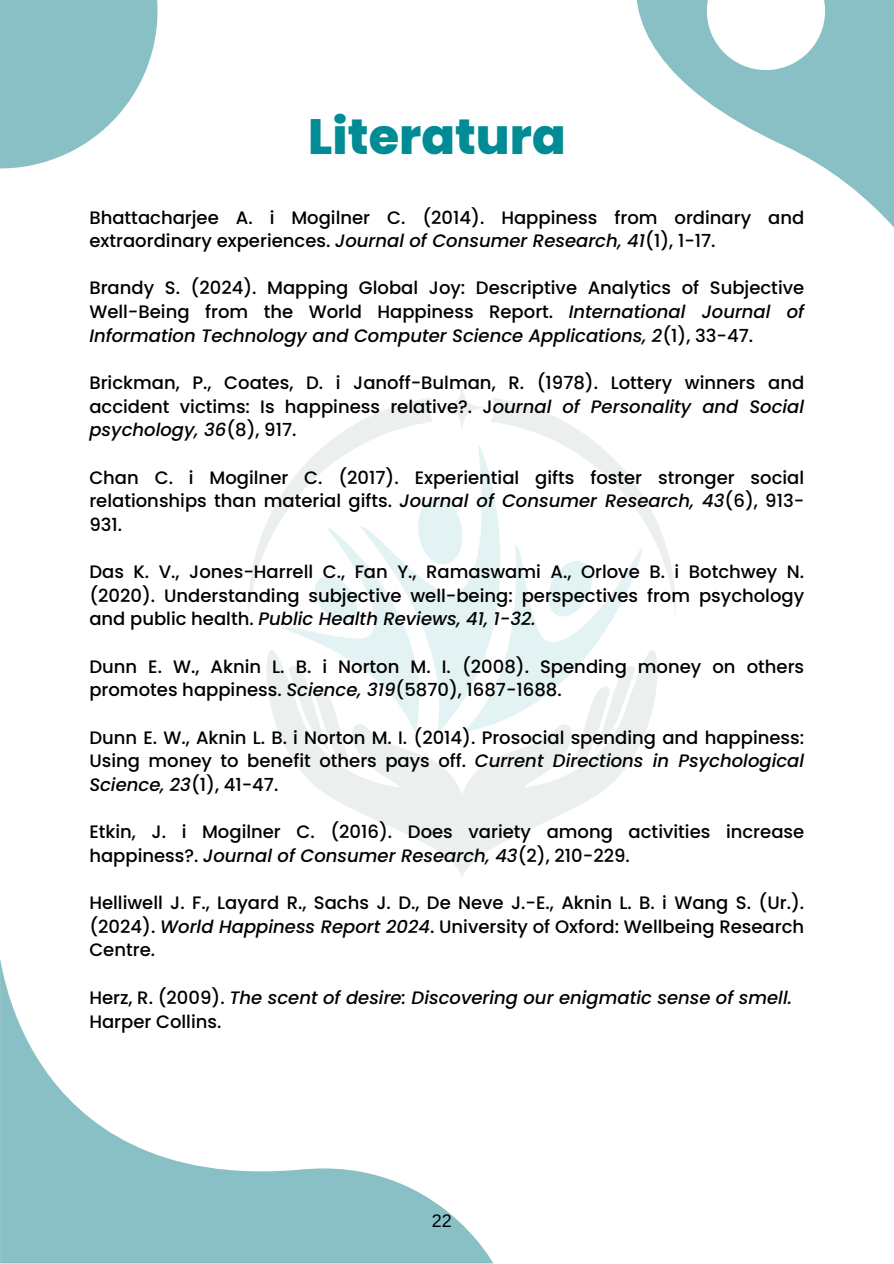
<style>
.page{position:relative;width:894px;height:1264px;background:#fff}
.page>*{position:absolute;margin:0;border:0;box-sizing:border-box;transform-origin:0 0}
.t1{font:800 49.5px "Poppins";color:#008b95}
.t2{font:500 18px/23.7px "Poppins";color:#000;text-align:justify}
.t3{font:italic 500 18px/24.8px "Poppins";color:#000}
.t4{font:18px "Arimo";color:#000}
.s1{font-style:italic}
.s2{font-style:normal}
</style>
<div class="page">
<svg style="left:0;top:959px;width:493px;height:304px"></svg>
<svg style="left:636px;top:0;width:257px;height:226px;fill:#89c0c5"></svg>
<svg style="left:706px;top:0;width:118px;height:70px"></svg>
<svg style="left:0;top:0;width:157px;height:168px"></svg>
<svg style="left:298px;top:767px;width:328px;height:110px"></svg>
<svg style="left:248px;top:398px;width:427px;height:369px"></svg>
<svg style="left:439px;top:385px;width:45px;height:45px"></svg>
<p class="t1" style="left:308px;top:102px;width:259px">Literatura</p>
<p class="t2" style="left:89px;top:205px;width:716px">Bhattacharjee A. i Mogilner C. (2014). Happiness from ordinary and extraordinary experiences. <span class="s1">Journal of Consumer Research, 41</span>(1), 1-17.</p>
<p class="t2" style="left:89px;top:276px;width:716px">Brandy S. (2024). Mapping Global Joy: Descriptive Analytics of Subjective Well-Being from the World Happiness Report. <span class="s1">International Journal of Information Technology and Computer Science Applications, 2</span>(1), 33-47.</p>
<h1 class="t2" style="left:89px;top:371px;width:716px">Brickman, P., Coates, D. i Janoff-Bulman, R. (1978). Lottery winners and accident victims: Is happiness relative?. J<span class="s1">ournal of Personality and Social psychology, 36</span>(8), 917.</h1>
<p class="t2" style="left:89px;top:465px;width:716px">Chan C. i Mogilner C. (2017). Experiential gifts foster stronger social relationships than material gifts. <span class="s1">Journal of Consumer Research, 43</span>(6), 913- 931.</p>
<p class="t2" style="left:89px;top:560px;width:716px">Das K. V., Jones-Harrell C., Fan Y., Ramaswami A., Orlove B. i Botchwey N. (2020). Understanding subjective well-being: perspectives from psychology and public health. <span class="s1">Public Health Reviews, 41, 1-32.</span></p>
<p class="t2" style="left:89px;top:654px;width:716px">Dunn E. W., Aknin L. B. i Norton M. I. (2008). Spending money on others promotes happiness. <span class="s1">Science, 319</span>(5870), 1687-1688.</p>
<p class="t2" style="left:89px;top:725px;width:716px">Dunn E. W., Aknin L. B. i Norton M. I. (2014). Prosocial spending and happiness:<br>Using money to benefit others pays off. <span class="s1">Current Directions in Psychological Science, 23</span>(1), 41-47.</p>
<p class="t2" style="left:89px;top:820px;width:716px">Etkin, J. i Mogilner C. (2016). Does variety among activities increase happiness?. <span class="s1">Journal of Consumer Research, 43</span>(2), 210-229.</p>
<p class="t2" style="left:89px;top:890px;width:716px">Helliwell J. F., Layard R., Sachs J. D., De Neve J.-E., Aknin L. B. i Wang S. (Ur.). (2024). <span class="s1">World Happiness Report 2024</span>. University of Oxford: Wellbeing Research Centre.</p>
<p class="t3" style="left:89px;top:984px;width:704px"><span class="s2">Herz, R. (2009).</span> The scent of desire: Discovering our enigmatic sense of smell.<br><span class="s2">Harper Collins.</span></p>
<p class="t4" style="left:431px;top:1210px;width:22px">22</p>
</div>
